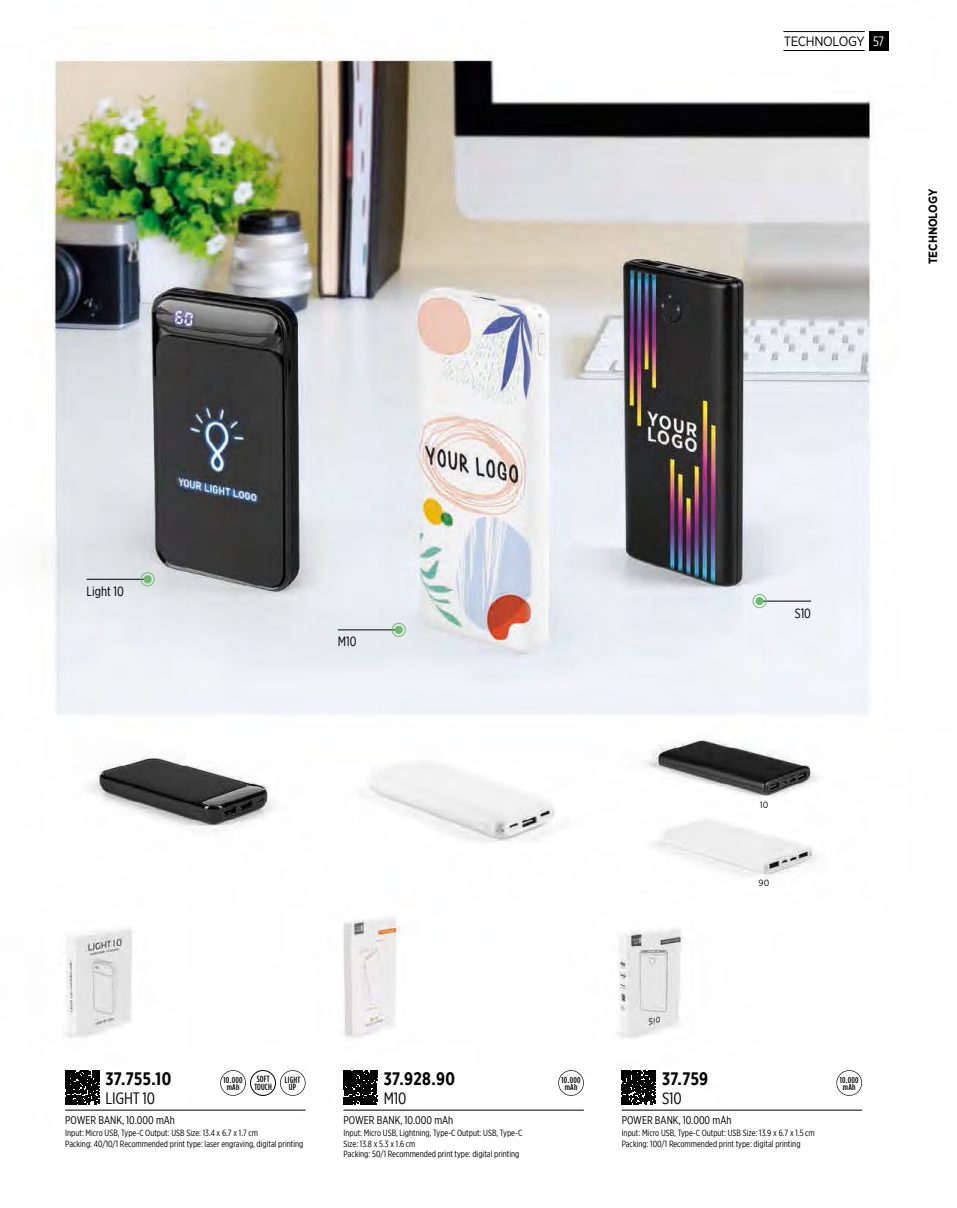
<style>
.page{position:relative;width:957px;height:1208px;background:#fff}
.page>*{position:absolute;margin:0;border:0;box-sizing:border-box;transform-origin:0 0}
.t1{font:700 18px "Gotham X Narrow";letter-spacing:.015em;color:#000}
.t2{font:16.5px "Gotham X Narrow";letter-spacing:-.01em;color:#000}
.t3{font:13.5px "Gotham X Narrow";color:#000}
.t4{font:13.5px "Gotham Narrow";letter-spacing:-.025em;color:#000}
.t5{font:700 12px "Gotham Narrow";color:#000}
.t6{font:11.25px "Gotham X Narrow";color:#000}
.t7{font:9px/10.5px "Gotham X Narrow";color:#000}
.t8{font:500 9px/7.6px "Gotham Condensed";letter-spacing:.02em;color:#000;text-align:center}
.t9{font:9px "Gotham Narrow";color:#000}
.t10{font:500 8.55px/7.2px "Gotham Condensed";letter-spacing:.025em;color:#000;text-align:center;scale:1.05 1}
.s1{font-family:"Gotham X Narrow";color:#fff}
</style>
<div class="page">
<img style="left:51px;top:31px;width:838px;height:1080px">
<div style="left:869px;top:31px;width:19px;height:20px;background:#000"></div>
<hr style="left:783px;top:31px;width:81px;height:1px;background:#000">
<hr style="left:783px;top:50px;width:81px;height:1px;background:#000">
<hr style="left:65px;top:1109px;width:41px;height:1px;background:#000">
<hr style="left:106px;top:1109px;width:199px;height:1px;background:#000">
<svg style="left:65px;top:1070px;width:34px;height:34px"></svg>
<hr style="left:343px;top:1109px;width:41px;height:1px;background:#000">
<hr style="left:384px;top:1109px;width:200px;height:1px;background:#000">
<svg style="left:343px;top:1070px;width:34px;height:34px"></svg>
<hr style="left:621px;top:1109px;width:41px;height:1px;background:#000">
<hr style="left:662px;top:1109px;width:200px;height:1px;background:#000">
<svg style="left:621px;top:1070px;width:35px;height:34px"></svg>
<svg style="left:558px;top:1070px;width:26px;height:25px"></svg>
<svg style="left:836px;top:1070px;width:26px;height:25px"></svg>
<hr style="left:87px;top:579px;width:60px;height:1px;background:#000">
<div style="left:143px;top:575px;width:9px;height:8px;background:#71bb6f;border-radius:50%"></div>
<div style="left:141px;top:572px;width:13px;height:14px;border:1px solid #71bb6f;border-radius:50%"></div>
<hr style="left:338px;top:629px;width:60px;height:1px;background:#000">
<div style="left:395px;top:626px;width:8px;height:8px;background:#71bb6f;border-radius:50%"></div>
<div style="left:392px;top:623px;width:13px;height:13px;border:1px solid #71bb6f;border-radius:50%"></div>
<hr style="left:760px;top:601px;width:51px;height:1px;background:#000">
<div style="left:755px;top:597px;width:8px;height:8px;background:#71bb6f;border-radius:50%"></div>
<div style="left:753px;top:594px;width:13px;height:14px;border:1px solid #71bb6f;border-radius:50%"></div>
<svg style="left:280px;top:1070px;width:25px;height:25px"></svg>
<div style="left:250px;top:1070px;width:26px;height:25px;border:1px solid #000;border-radius:50%"></div>
<svg style="left:220px;top:1070px;width:26px;height:25px"></svg>
<h3 class="t4" style="left:783px;top:33px;width:102px">TECHNOLOGY <span class="s1">57</span></h3>
<h3 class="t5" style="left:925px;top:264px;width:77px;rotate:-90deg">TECHNOLOGY</h3>
<h3 class="t3" style="left:87px;top:583px;width:39px">Light 10</h3>
<h3 class="t3" style="left:338px;top:633px;width:20px">M10</h3>
<h3 class="t3" style="left:794px;top:605px;width:18px">S10</h3>
<p class="t9" style="left:759px;top:798px;width:10px">10</p>
<p class="t9" style="left:758px;top:877px;width:12px">90</p>
<h1 class="t1" style="left:106px;top:1067px;width:67px">37.755.10</h1>
<h2 class="t2" style="left:106px;top:1088px;width:51px">LIGHT 10</h2>
<p class="t6" style="left:65px;top:1113px;width:111px">POWER BANK, 10.000 mAh</p>
<p class="t7" style="left:65px;top:1127px;width:240px">Input: Micro USB, Type-C Output: USB Size: 13.4 x 6.7 x 1.7 cm<br>Packing: 40/10/1 Recommended print type: laser engraving, digital printing</p>
<p class="t8" style="left:254px;top:1075px;width:19px;text-align:left">SOFT<br>TOUCH</p>
<p class="t8" style="left:285px;top:1075px;width:17px">LIGHT<br>UP</p>
<p class="t10" style="left:224px;top:1076px;width:20px">10.000 mAh</p>
<h1 class="t1" style="left:384px;top:1067px;width:73px">37.928.90</h1>
<h2 class="t2" style="left:384px;top:1088px;width:24px">M10</h2>
<p class="t6" style="left:343px;top:1113px;width:111px">POWER BANK, 10.000 mAh</p>
<p class="t7" style="left:343px;top:1127px;width:180px">Input: Micro USB, Lightning, Type-C Output: USB, Type-C<br>Size: 13.8 x 5.3 x 1.6 cm<br>Packing: 50/1 Recommended print type: digital printing</p>
<h1 class="t1" style="left:662px;top:1067px;width:48px">37.759</h1>
<h2 class="t2" style="left:662px;top:1088px;width:21px">S10</h2>
<p class="t6" style="left:621px;top:1113px;width:111px">POWER BANK, 10.000 mAh</p>
<p class="t7" style="left:621px;top:1127px;width:195px">Input: Micro USB, Type-C Output: USB Size: 13.9 x 6.7 x 1.5 cm<br>Packing: 100/1 Recommended print type: digital printing</p>
<p class="t10" style="left:561px;top:1076px;width:20px">10.000 mAh</p>
<p class="t10" style="left:840px;top:1076px;width:20px">10.000 mAh</p>
</div>
